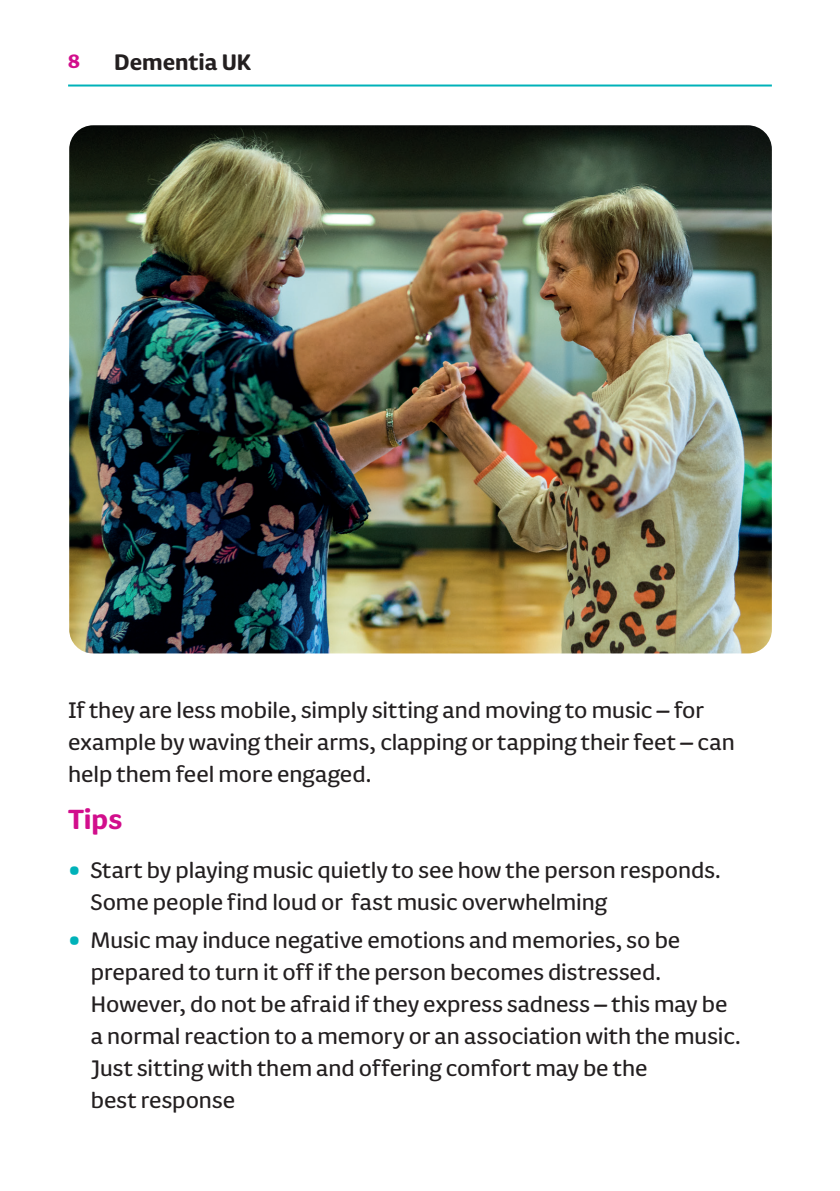
<style>
.page{position:relative;width:840px;height:1191px;background:#fff}
.page>*{position:absolute;margin:0;border:0;box-sizing:border-box;transform-origin:0 0}
.t1{font:700 32px "FS Pimlico";color:#d20e8c}
.t2{font:26px/32px "FS Pimlico";color:#231f20}
.t3{font:700 26px "FS Pimlico";color:#231f20}
.t4{font:700 24px "FS Pimlico";color:#d20e8c}
.s1{font-weight:700;font-size:36px;color:#00b2b9}
</style>
<div class="page">
<hr style="left:68px;top:84px;width:703px;height:2px;background:#00b2b9">
<img style="left:69px;top:125px;width:702px;height:528px">
<p class="t4" style="left:68px;top:43px;width:13px">8</p>
<p class="t3" style="left:114px;top:42px;width:138px">Dementia UK</p>
<p class="t2" style="left:68px;top:693px;width:667px">If they are less mobile, simply sitting and moving to music – for example by waving their arms, clapping or tapping their feet – can help them feel more engaged.</p>
<p class="t1" style="left:68px;top:795px;width:56px">Tips</p>
<p class="t2" style="left:91px;top:853px;width:631px;text-indent:-23px"><span class="s1">•</span> Start by playing music quietly to see how the person responds.<br>Some people find loud or fast music overwhelming</p>
<p class="t2" style="left:91px;top:923px;width:651px;text-indent:-23px"><span class="s1">•</span> Music may induce negative emotions and memories, so be prepared to turn it off if the person becomes distressed.<br>However, do not be afraid if they express sadness – this may be a normal reaction to a memory or an association with the music.<br>Just sitting with them and offering comfort may be the<br>best response</p>
</div>
